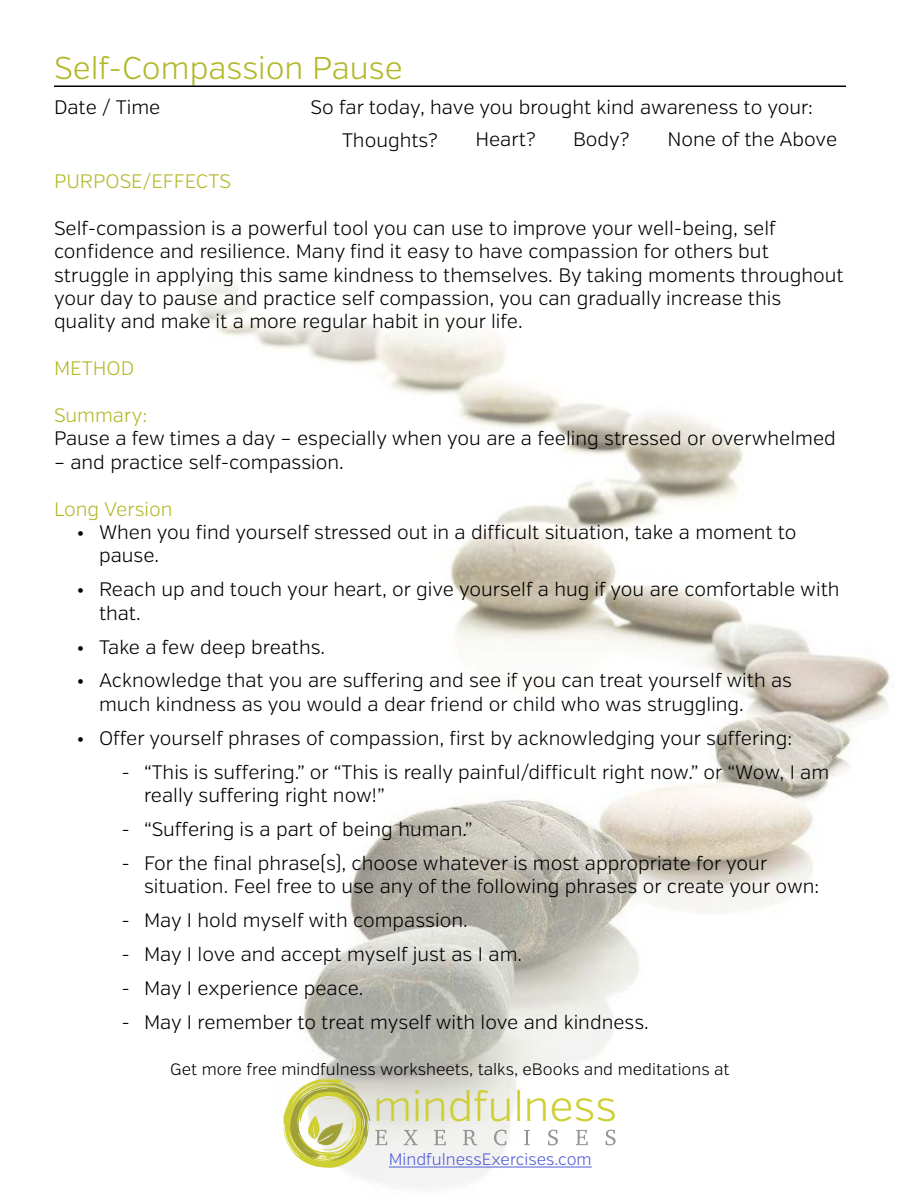
<style>
.page{position:relative;width:900px;height:1200px;background:#fff}
.page>*{position:absolute;margin:0;border:0;box-sizing:border-box;transform-origin:0 0}
.t1{font:300 42.6px "Verb";color:#cecf32}
.t2{font:300 31.5px "Verb";color:#b3b828}
.t3{font:300 19.5px/23.4px "Verb";color:#000}
.t4{font:300 19.5px "Verb";color:#b3b828}
.t5{font:300 16.5px "Verb";color:#000}
.t6{font:300 16.5px "Verb";color:#4f5cd6}
</style>
<div class="page">
<img style="left:196px;top:281px;width:694px;height:907px">
<hr style="left:54px;top:86px;width:792px;height:1px;background:#000">
<svg style="left:404px;top:1130px;width:14px;height:15px"></svg>
<svg style="left:434px;top:1130px;width:12px;height:15px"></svg>
<svg style="left:463px;top:1130px;width:14px;height:15px"></svg>
<svg style="left:494px;top:1130px;width:12px;height:15px"></svg>
<svg style="left:524px;top:1130px;width:6px;height:15px"></svg>
<svg style="left:548px;top:1130px;width:10px;height:15px"></svg>
<svg style="left:576px;top:1130px;width:12px;height:15px"></svg>
<svg style="left:606px;top:1130px;width:10px;height:15px"></svg>
<svg style="left:283px;top:1078px;width:104px;height:90px"></svg>
<hr style="left:389px;top:1167px;width:203px;height:1px;background:#4f5cd6">
<h2 class="t2" style="left:54px;top:49px;width:350px">Self-Compassion Pause</h2>
<p class="t3" style="left:54px;top:96px;width:108px">Date / Time</p>
<p class="t3" style="left:342px;top:91px;width:472px;line-height:33.5px;text-indent:-31px">So far today, have you brought kind awareness to your:<br>Thoughts?</p>
<p class="t3" style="left:476px;top:128px;width:62px">Heart?</p>
<p class="t3" style="left:573px;top:128px;width:58px">Body?</p>
<p class="t3" style="left:668px;top:128px;width:171px">None of the Above</p>
<p class="t4" style="left:54px;top:170px;width:179px">PURPOSE/EFFECTS</p>
<p class="t3" style="left:54px;top:217px;width:791px">Self-compassion is a powerful tool you can use to improve your well-being, self confidence and resilience. Many find it easy to have compassion for others but struggle in applying this same kindness to themselves. By taking moments throughout your day to pause and practice self compassion, you can gradually increase this quality and make it a more regular habit in your life.</p>
<p class="t4" style="left:54px;top:357px;width:82px">METHOD</p>
<p class="t4" style="left:54px;top:404px;width:95px">Summary:</p>
<p class="t3" style="left:54px;top:427px;width:783px">Pause a few times a day – especially when you are a feeling stressed or overwhelmed</p>
<p class="t3" style="left:54px;top:451px;width:291px">– and practice self-compassion.</p>
<p class="t4" style="left:54px;top:497px;width:120px">Long Version</p>
<p class="t3" style="left:99px;top:521px;width:699px;text-indent:-23px">• When you find yourself stressed out in a difficult situation, take a moment to pause.</p>
<p class="t3" style="left:99px;top:578px;width:742px;text-indent:-23px">• Reach up and touch your heart, or give yourself a hug if you are comfortable with that.</p>
<p class="t3" style="left:77px;top:635px;width:250px">• Take a few deep breaths.</p>
<p class="t3" style="left:99px;top:669px;width:695px;text-indent:-23px">• Acknowledge that you are suffering and see if you can treat yourself with as much kindness as you would a dear friend or child who was struggling.</p>
<p class="t3" style="left:77px;top:727px;width:717px">• Offer yourself phrases of compassion, first by acknowledging your suffering:</p>
<p class="t3" style="left:144px;top:760px;width:687px;text-indent:-23px">- “This is suffering.” or “This is really painful/difficult right now.” or “Wow, I am really suffering right now!”</p>
<p class="t3" style="left:122px;top:818px;width:353px">- “Suffering is a part of being human.”</p>
<p class="t3" style="left:144px;top:852px;width:677px;text-indent:-23px">- For the final phrase(s), choose whatever is most appropriate for your situation. Feel free to use any of the following phrases or create your own:</p>
<p class="t3" style="left:122px;top:909px;width:348px">- May I hold myself with compassion.</p>
<p class="t3" style="left:122px;top:943px;width:402px">- May I love and accept myself just as I am.</p>
<p class="t3" style="left:122px;top:977px;width:244px">- May I experience peace.</p>
<p class="t3" style="left:122px;top:1011px;width:529px">- May I remember to treat myself with love and kindness.</p>
<p class="t5" style="left:170px;top:1060px;width:561px">Get more free mindfulness worksheets, talks, eBooks and meditations at</p>
<h1 class="t1" style="left:373px;top:1081px;width:245px">mindfulness</h1>
<p class="t6" style="left:389px;top:1150px;width:204px">MindfulnessExercises.com</p>
</div>
